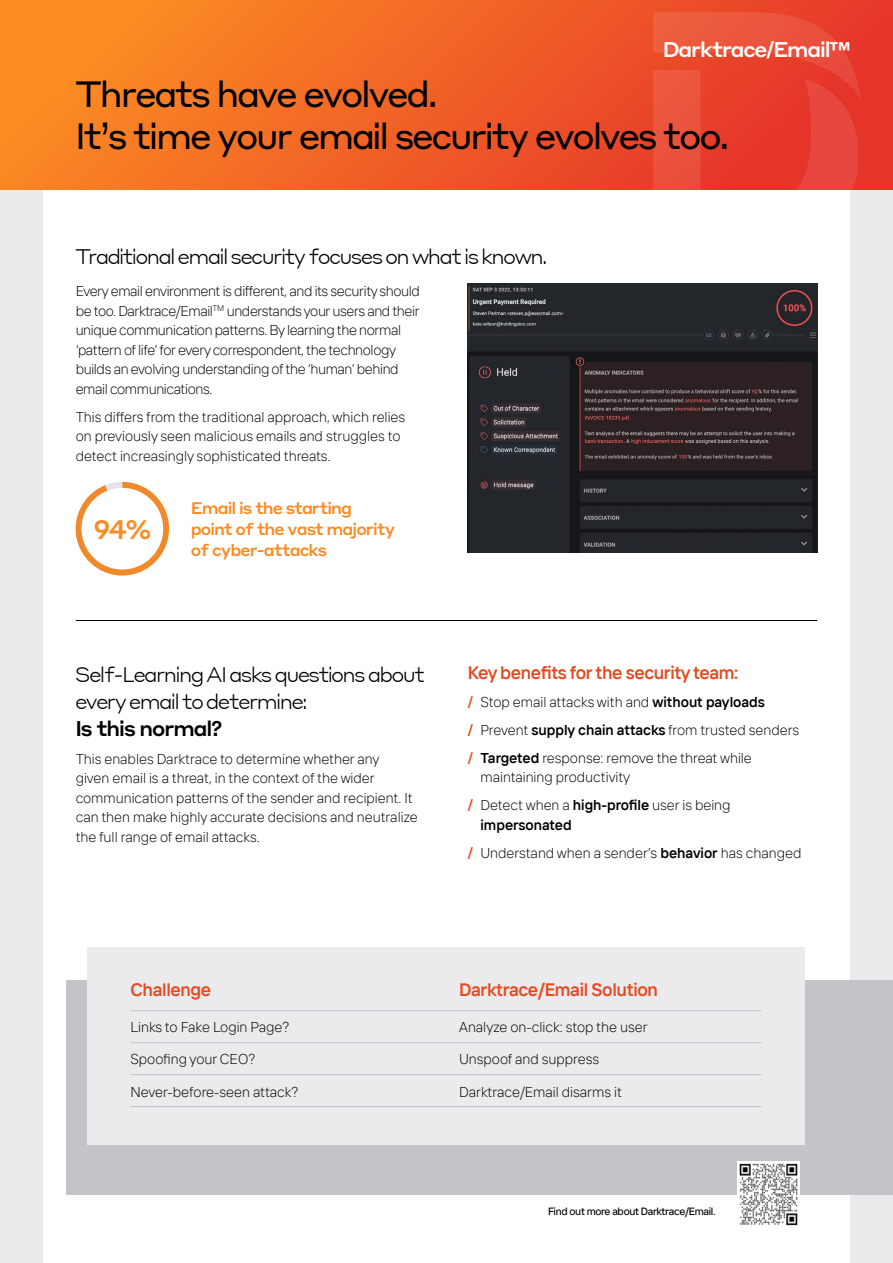
<style>
.page{position:relative;width:893px;height:1263px;background:#fff}
.page>*{position:absolute;margin:0;border:0;box-sizing:border-box;transform-origin:0 0}
.t1{font:36px/42px "Styrene DT Web";letter-spacing:-.025em;color:#000}
.t2{font:500 26.4px "Styrene DT Web";color:#fb8b23}
.t3{font:300 21px/27px "Styrene DT Web";letter-spacing:-.02em;color:#000}
.t4{font:500 21px "Styrene DT Web";letter-spacing:-.025em;color:#fff}
.t5{font:500 21px "Styrene DT Web";letter-spacing:-.02em;color:#000}
.t6{font:18px "TT Interphases Pro Dm Bd";letter-spacing:-.02em;color:#e8491f}
.t7{font:500 16.5px/21px "Styrene DT Web";letter-spacing:-.02em;color:#fb8b23}
.t8{font:300 14.25px/19.5px "TT Interphases Pro";color:#000}
.t9{font:300 14.25px/19.5px "TT Interphases Pro";letter-spacing:-.025em;color:#000}
.t10{font:14.25px "TT Interphases Pro Dm Bd";color:#000}
.t11{font:10.5px "TT Interphases Pro Variable";letter-spacing:-.025em;color:#000}
.s1{font-family:"Styrene DT Web";font-weight:500;color:#e8491f}
.s2{font-family:"TT Interphases Pro Dm Bd";font-weight:400}
</style>
<div class="page">
<div style="left:0;top:0;width:43px;height:1263px;background:#ebebed"></div>
<div style="left:850px;top:0;width:43px;height:1263px;background:#ebebed"></div>
<div style="left:67px;top:980px;width:826px;height:214px;background:#c4c4c8"></div>
<div style="left:0;top:0;width:893px;height:189px;background:linear-gradient(to right,#fb8c23,#e6362b)"></div>
<div style="left:88px;top:947px;width:717px;height:197px;background:#ebebed"></div>
<hr style="left:130px;top:1010px;width:631px;height:1px;background:#c4c4c8">
<hr style="left:130px;top:1042px;width:631px;height:1px;background:#c4c4c8">
<hr style="left:130px;top:1074px;width:631px;height:1px;background:#c4c4c8">
<hr style="left:130px;top:1106px;width:631px;height:1px;background:#c4c4c8">
<img style="left:738px;top:1162px;width:61px;height:64px">
<svg style="left:653px;top:13px;width:208px;height:177px;background:#e84533"></svg>
<hr style="left:76px;top:620px;width:741px;height:1px;background:#000">
<svg style="left:76px;top:482px;width:93px;height:93px"></svg>
<div style="left:82px;top:488px;width:81px;height:81px;background:#fff;border-radius:50%"></div>
<img style="left:468px;top:284px;width:349px;height:268px">
<img style="left:468px;top:359px;width:102px;height:135px">
<h3 class="t4" style="left:663px;top:32px;width:189px">Darktrace/Email™</h3>
<h1 class="t1" style="left:76px;top:71px;width:655px">Threats have evolved.<br>It’s time your email security evolves too.</h1>
<h3 class="t3" style="left:76px;top:241px;width:473px">Traditional email security focuses on what is known.</h3>
<p class="t9" style="left:76px;top:281px;width:346px">Every email environment is different, and its security should be too. Darktrace/Email<sup>TM</sup> understands your users and their unique communication patterns. By learning the normal ‘pattern of life’ for every correspondent, the technology builds an evolving understanding of the ‘human’ behind email communications.</p>
<p class="t8" style="left:76px;top:407px;width:331px">This differs from the traditional approach, which relies on previously seen malicious emails and struggles to detect increasingly sophisticated threats.</p>
<h2 class="t2" style="left:94px;top:507px;width:59px">94%</h2>
<p class="t7" style="left:191px;top:496px;width:205px">Email is the starting point of the vast majority of cyber-attacks</p>
<h3 class="t3" style="left:76px;top:659px;width:350px">Self-Learning AI asks questions about every email to determine:</h3>
<h3 class="t5" style="left:76px;top:710px;width:148px">Is this normal?</h3>
<p class="t8" style="left:76px;top:749px;width:343px">This enables Darktrace to determine whether any<br>given email is a threat, in the context of the wider communication patterns of the sender and recipient. It can then make highly accurate decisions and neutralize the full range of email attacks.</p>
<p class="t6" style="left:468px;top:661px;width:272px">Key benefits for the security team:</p>
<p class="t8" style="left:468px;top:688px;width:333px;line-height:28px"><span class="s1">/</span> Stop email attacks with and <span class="s2">without payloads<br></span><span class="s1">/</span> Prevent <span class="s2">supply chain attacks</span> from trusted senders <span class="s1">/</span> <span class="s2">Targeted</span> response: remove the threat while</p>
<p class="t8" style="left:468px;top:763px;width:264px;line-height:28px;text-indent:13px">maintaining productivity<br><span class="s1">/</span> Detect when a <span class="s2">high-profile</span> user is being</p>
<p class="t10" style="left:480px;top:816px;width:93px">impersonated</p>
<p class="t8" style="left:468px;top:843px;width:335px"><span class="s1">/</span> Understand when a sender’s <span class="s2">behavior</span> has changed</p>
<p class="t6" style="left:130px;top:978px;width:82px">Challenge</p>
<p class="t6" style="left:459px;top:978px;width:200px">Darktrace/Email Solution</p>
<p class="t8" style="left:131px;top:1017px;width:160px">Links to Fake Login Page?</p>
<p class="t8" style="left:131px;top:1049px;width:126px">Spoofing your CEO?</p>
<p class="t8" style="left:131px;top:1082px;width:169px">Never-before-seen attack?</p>
<p class="t8" style="left:459px;top:1017px;width:190px">Analyze on-click: stop the user</p>
<p class="t8" style="left:459px;top:1049px;width:141px">Unspoof and suppress</p>
<p class="t8" style="left:459px;top:1082px;width:164px">Darktrace/Email disarms it</p>
<p class="t11" style="left:548px;top:1205px;width:169px">Find out more about Darktrace/Email.</p>
</div>
